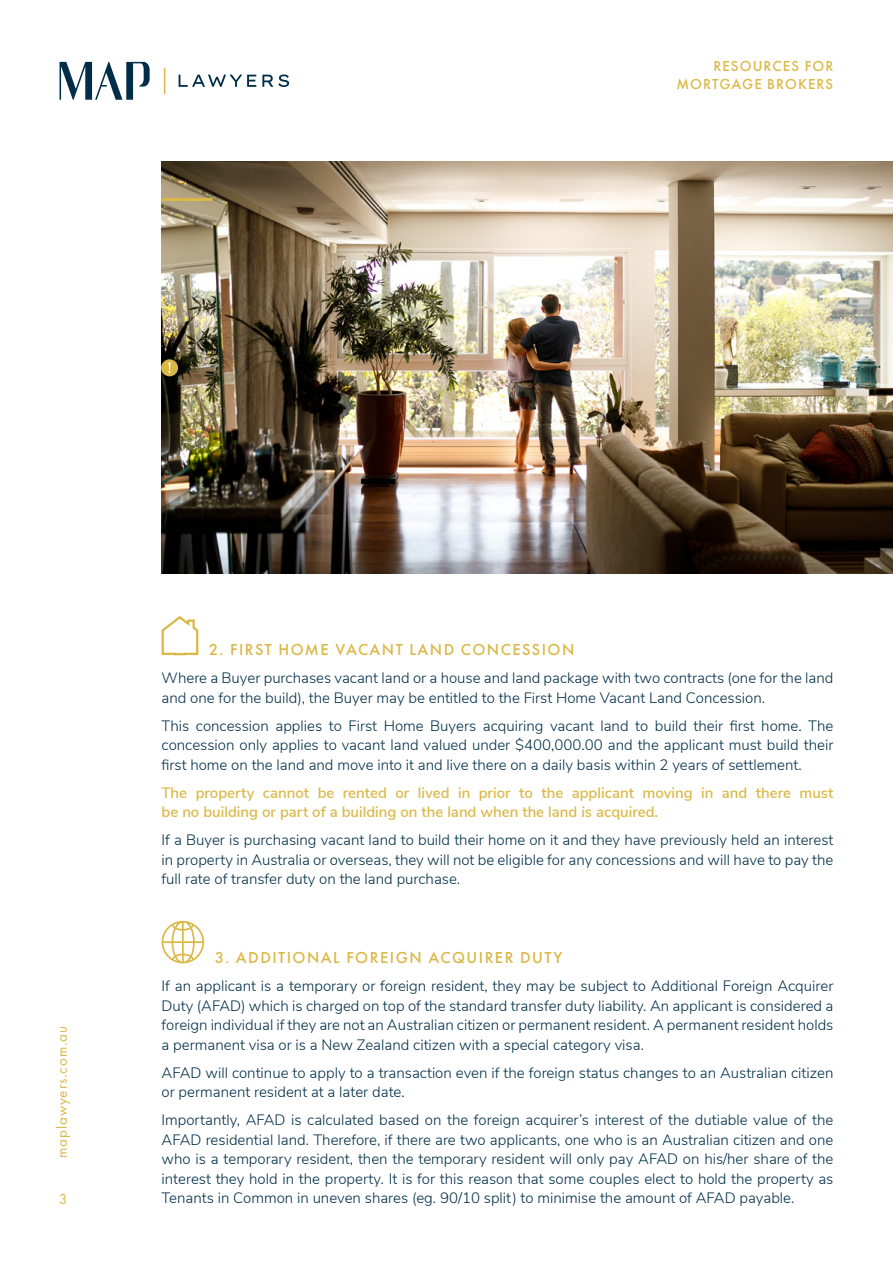
<style>
.page{position:relative;width:893px;height:1263px;background:#fff}
.page>*{position:absolute;margin:0;border:0;box-sizing:border-box;transform-origin:0 0}
.t1{font:500 16.5px "Futura PT";letter-spacing:.09em;color:#dbb846}
.t2{font:300 15px/19.5px "Nunito Sans";color:#002e48;text-align:justify}
.t3{font:600 15px/19.5px "Nunito Sans";color:#dbb846}
.t4{font:500 15px/18px "Futura PT";letter-spacing:.07em;color:#dbb846;text-align:right}
.t5{font:15px "Futura PT";letter-spacing:.06em;color:#dbb846}
</style>
<div class="page">
<svg style="left:179px;top:75px;width:77px;height:12px"></svg>
<svg style="left:262px;top:74px;width:27px;height:13px"></svg>
<svg style="left:164px;top:67px;width:1px;height:27px"></svg>
<svg style="left:60px;top:62px;width:90px;height:38px"></svg>
<svg style="left:161px;top:616px;width:38px;height:40px"></svg>
<svg style="left:162px;top:921px;width:42px;height:42px"></svg>
<img style="left:162px;top:162px;width:731px;height:411px">
<hr style="left:162px;top:198px;width:51px;height:3px;background:#dbb846">
<div style="left:161px;top:359px;width:17px;height:17px;background:#dbb846;border-radius:50%"></div>
<svg style="left:169px;top:362px;width:2px;height:11px"></svg>
<p class="t4" style="left:676px;top:57px;width:159px">RESOURCES FOR<br>MORTGAGE BROKERS</p>
<p class="t5" style="left:53px;top:1158px;width:133px;rotate:-90deg">maplawyers.com.au</p>
<p class="t5" style="left:59px;top:1190px;width:10px">3</p>
<p class="t1" style="left:209px;top:640px;width:367px">2. FIRST HOME VACANT LAND CONCESSION</p>
<p class="t2" style="left:162px;top:667px;width:673px">Where a Buyer purchases vacant land or a house and land package with two contracts (one for the land and one for the build), the Buyer may be entitled to the First Home Vacant Land Concession.</p>
<p class="t2" style="left:162px;top:715px;width:673px">This concession applies to First Home Buyers acquiring vacant land to build their first home. The concession only applies to vacant land valued under $400,000.00 and the applicant must build their first home on the land and move into it and live there on a daily basis within 2 years of settlement.</p>
<p class="t3" style="left:162px;top:782px;width:673px">The property cannot be rented or lived in prior to the applicant moving in and there must be no building or part of a building on the land when the land is acquired.</p>
<p class="t2" style="left:162px;top:829px;width:673px">If a Buyer is purchasing vacant land to build their home on it and they have previously held an interest in property in Australia or overseas, they will not be eligible for any concessions and will have to pay the full rate of transfer duty on the land purchase.</p>
<p class="t1" style="left:215px;top:948px;width:349px">3. ADDITIONAL FOREIGN ACQUIRER DUTY</p>
<p class="t2" style="left:162px;top:975px;width:673px">If an applicant is a temporary or foreign resident, they may be subject to Additional Foreign Acquirer Duty (AFAD) which is charged on top of the standard transfer duty liability. An applicant is considered a foreign individual if they are not an Australian citizen or permanent resident. A permanent resident holds a permanent visa or is a New Zealand citizen with a special category visa.</p>
<p class="t2" style="left:162px;top:1062px;width:673px">AFAD will continue to apply to a transaction even if the foreign status changes to an Australian citizen or permanent resident at a later date.</p>
<p class="t2" style="left:162px;top:1109px;width:673px">Importantly, AFAD is calculated based on the foreign acquirer’s interest of the dutiable value of the AFAD residential land. Therefore, if there are two applicants, one who is an Australian citizen and one who is a temporary resident, then the temporary resident will only pay AFAD on his/her share of the interest they hold in the property. It is for this reason that some couples elect to hold the property as Tenants in Common in uneven shares (eg. 90/10 split) to minimise the amount of AFAD payable.</p>
</div>
